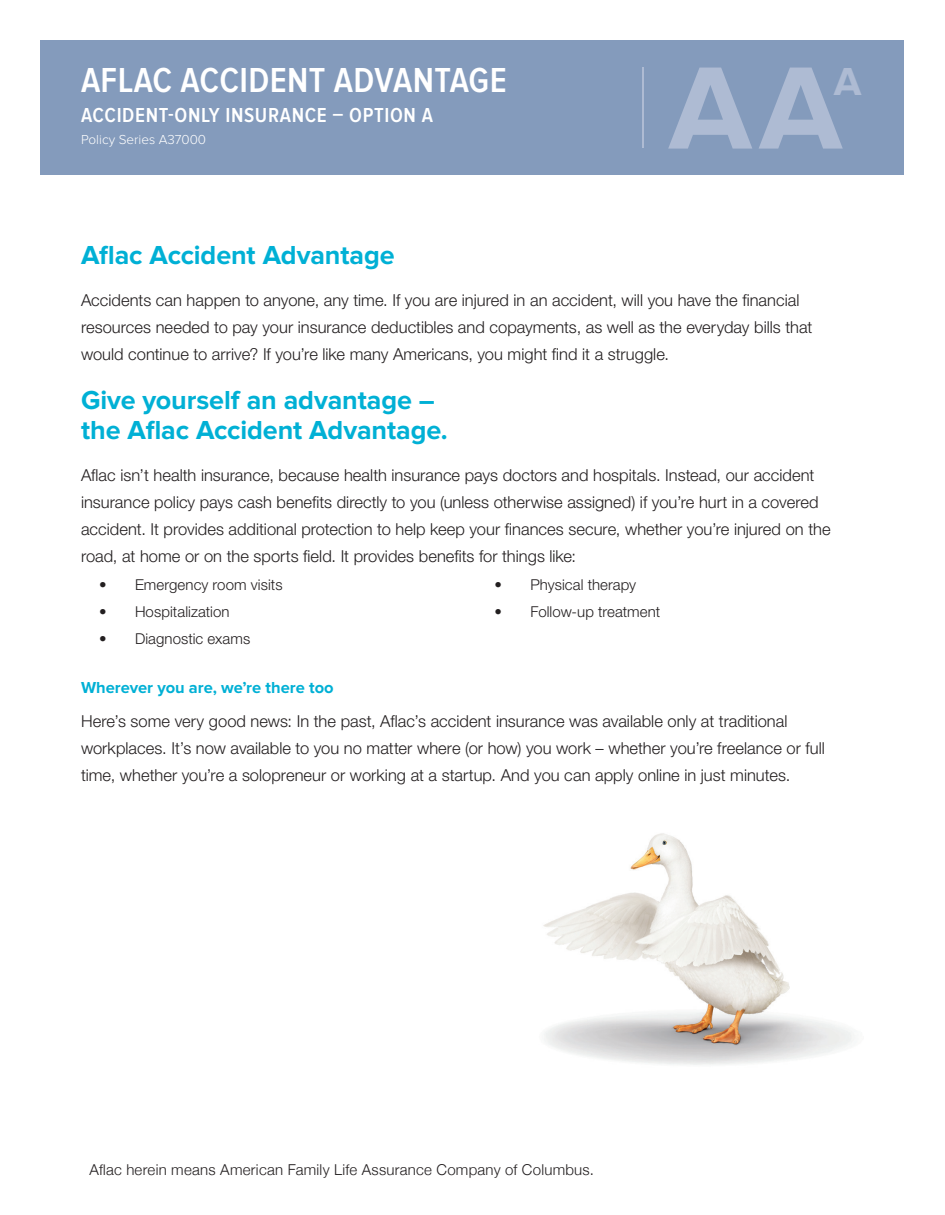
<style>
.page{position:relative;width:945px;height:1215px;background:#fff}
.page>*{position:absolute;margin:0;border:0;box-sizing:border-box;transform-origin:0 0}
.t1{font:700 121.5px "Proxima Nova";color:#aebbd3}
.t2{font:700 40.5px "Proxima Nova";color:#aebbd3}
.t3{font:600 36px "Proxima Nova Cond";letter-spacing:.01em;color:#fff}
.t4{font:700 27px/30px "Proxima Nova";letter-spacing:-.005em;color:#00b0d5}
.t5{font:600 21px "Proxima Nova Cond";letter-spacing:.03em;color:#fff}
.t6{font:300 16.5px/27px "Helvetica Neue CELT";color:#231f20}
.t7{font:700 16.5px "Proxima Nova";color:#00b0d5}
.t8{font:300 15px "Helvetica Neue CELT";letter-spacing:.005em;color:#231f20}
.t9{font:300 15px "Helvetica Neue";letter-spacing:.02em;color:#231f20}
.t10{font:300 13.5px "Proxima Nova";color:#fff}
</style>
<div class="page">
<img style="left:543px;top:833px;width:311px;height:232px">
<div style="left:40px;top:40px;width:864px;height:136px;background:#849bbc"></div>
<hr style="left:642px;top:68px;width:2px;height:80px;background:#aebbd3">
<h3 class="t3" style="left:81px;top:60px;width:427px">AFLAC ACCIDENT ADVANTAGE</h3>
<p class="t5" style="left:81px;top:103px;width:354px">ACCIDENT-ONLY INSURANCE – OPTION A</p>
<p class="t10" style="left:81px;top:132px;width:127px">Policy Series A37000</p>
<h1 class="t1" style="left:669px;top:38px;width:175px">AA</h1>
<h2 class="t2" style="left:834px;top:58px;width:29px">A</h2>
<h3 class="t4" style="left:81px;top:241px;width:315px">Aflac Accident Advantage</h3>
<p class="t6" style="left:81px;top:287px;width:733px">Accidents can happen to anyone, any time. If you are injured in an accident, will you have the financial resources needed to pay your insurance deductibles and copayments, as well as the everyday bills that would continue to arrive? If you’re like many Americans, you might find it a struggle.</p>
<h3 class="t4" style="left:81px;top:386px;width:368px">Give yourself an advantage – the Aflac Accident Advantage.</h3>
<p class="t6" style="left:81px;top:462px;width:751px">Aflac isn’t health insurance, because health insurance pays doctors and hospitals. Instead, our accident insurance policy pays cash benefits directly to you (unless otherwise assigned) if you’re hurt in a covered accident. It provides additional protection to help keep your finances secure, whether you’re injured on the road, at home or on the sports field. It provides benefits for things like:</p>
<p class="t8" style="left:99px;top:575px;width:185px">• Emergency room visits</p>
<p class="t8" style="left:99px;top:602px;width:132px">• Hospitalization</p>
<p class="t8" style="left:99px;top:629px;width:153px">• Diagnostic exams</p>
<p class="t8" style="left:494px;top:575px;width:143px">• Physical therapy</p>
<p class="t8" style="left:494px;top:602px;width:167px">• Follow-up treatment</p>
<p class="t7" style="left:81px;top:678px;width:254px">Wherever you are, we’re there too</p>
<p class="t6" style="left:81px;top:708px;width:745px">Here’s some very good news: In the past, Aflac’s accident insurance was available only at traditional workplaces. It’s now available to you no matter where (or how) you work – whether you’re freelance or full time, whether you’re a solopreneur or working at a startup. And you can apply online in just minutes.</p>
<p class="t9" style="left:90px;top:1157px;width:506px">Aflac herein means American Family Life Assurance Company of Columbus.</p>
</div>
